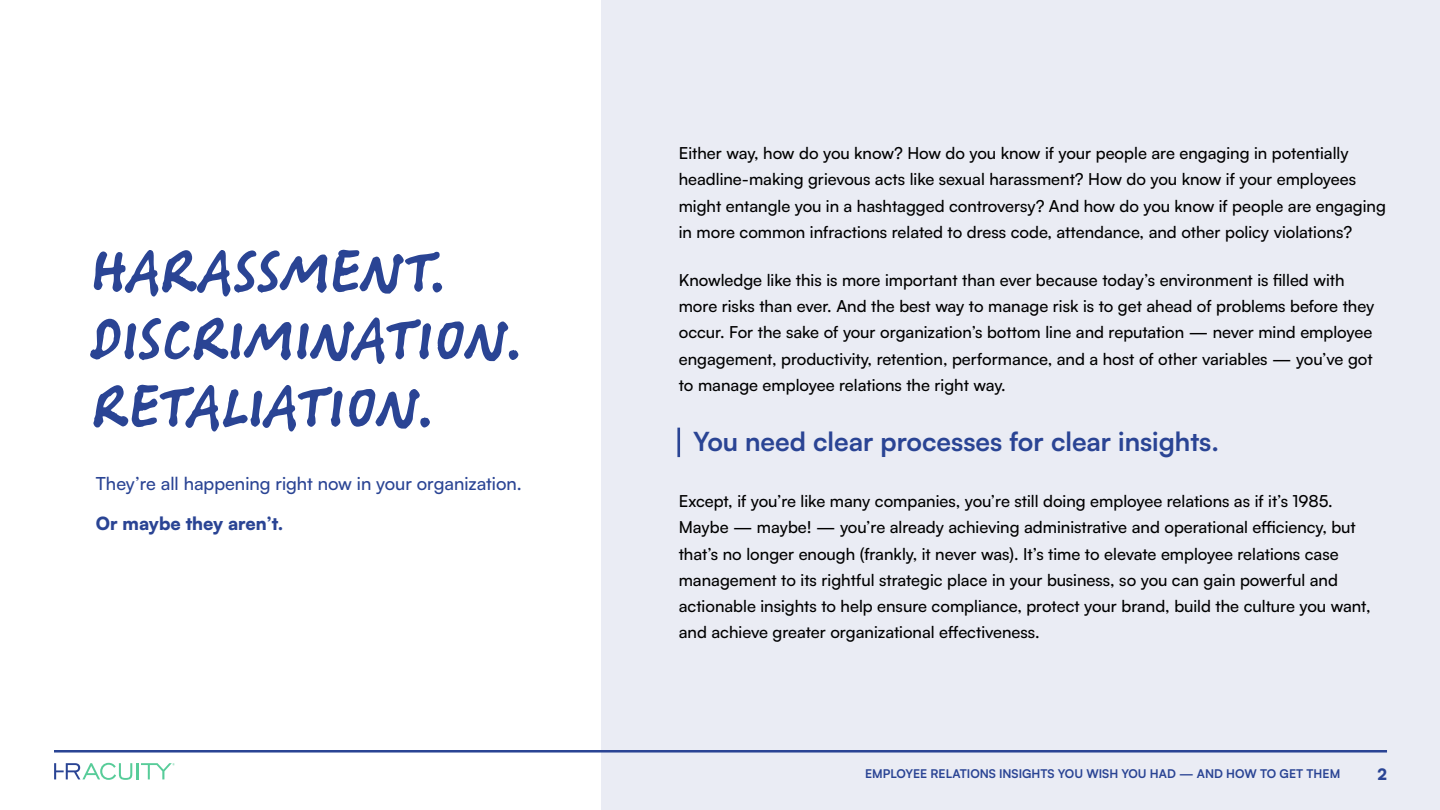
<style>
.page{position:relative;width:1440px;height:810px;background:#fff}
.page>*{position:absolute;margin:0;border:0;box-sizing:border-box;transform-origin:0 0}
.t1{font:56.25px/67.5px "Berranger Hand ITC Std";color:#2a4494}
.t2{font:700 26.25px "Satoshi";color:#2a4494}
.t3{font:500 18px "Satoshi";color:#2a4494}
.t4{font:900 18px "Satoshi";color:#2a4494}
.t5{font:500 16.5px/26.2px "Satoshi";color:#000}
.t6{font:900 15.6px "Satoshi";color:#2a4494}
.t7{font:700 12px "Satoshi";color:#2a4494}
</style>
<div class="page">
<div style="left:602px;top:0;width:838px;height:810px;background:#eaecf4"></div>
<svg style="left:54px;top:763px;width:121px;height:17px"></svg>
<hr style="left:54px;top:750px;width:1333px;height:3px;background:#2a4494">
<hr style="left:677px;top:428px;width:3px;height:29px;background:#2a4494">
<h1 class="t1" style="left:92px;top:242px;width:432px">HARASSMENT.<br>DISCRIMINATION.<br>RETALIATION.</h1>
<p class="t3" style="left:96px;top:471px;width:428px">They’re all happening right now in your organization.</p>
<p class="t4" style="left:96px;top:509px;width:189px">Or maybe they aren’t.</p>
<p class="t5" style="left:679px;top:139px;width:709px">Either way, how do you know? How do you know if your people are engaging in potentially headline-making grievous acts like sexual harassment? How do you know if your employees might entangle you in a hashtagged controversy? And how do you know if people are engaging in more common infractions related to dress code, attendance, and other policy violations?</p>
<p class="t5" style="left:679px;top:266px;width:697px">Knowledge like this is more important than ever because today’s environment is filled with more risks than ever. And the best way to manage risk is to get ahead of problems before they occur. For the sake of your organization’s bottom line and reputation — never mind employee engagement, productivity, retention, performance, and a host of other variables — you’ve got to manage employee relations the right way.</p>
<h2 class="t2" style="left:693px;top:422px;width:527px">You need clear processes for clear insights.</h2>
<p class="t5" style="left:679px;top:487px;width:693px">Except, if you’re like many companies, you’re still doing employee relations as if it’s 1985.<br>Maybe — maybe! — you’re already achieving administrative and operational efficiency, but that’s no longer enough (frankly, it never was). It’s time to elevate employee relations case management to its rightful strategic place in your business, so you can gain powerful and actionable insights to help ensure compliance, protect your brand, build the culture you want, and achieve greater organizational effectiveness.</p>
<p class="t7" style="left:865px;top:765px;width:477px">EMPLOYEE RELATIONS INSIGHTS YOU WISH YOU HAD — AND HOW TO GET THEM</p>
<p class="t6" style="left:1378px;top:762px;width:11px">2</p>
</div>
